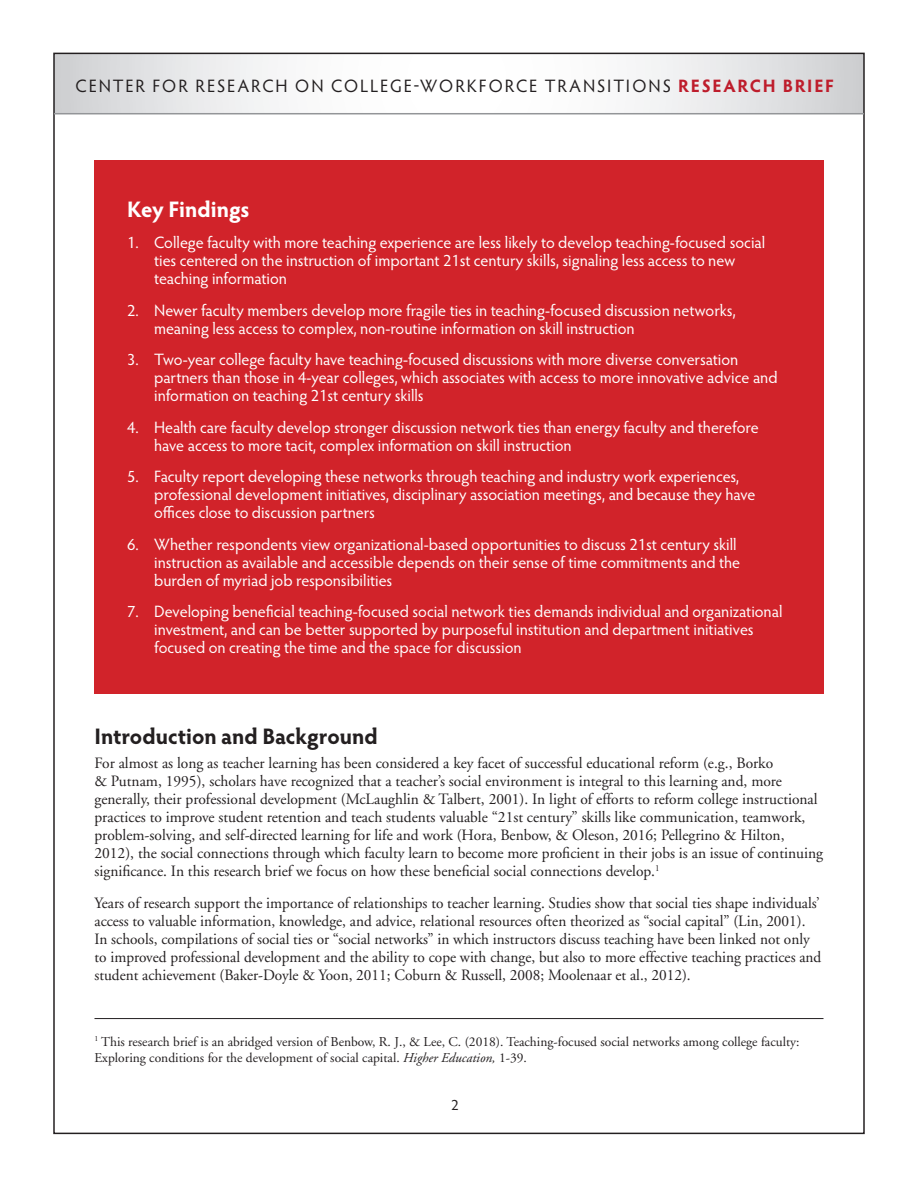
<style>
.page{position:relative;width:918px;height:1188px;background:#fff}
.page>*{position:absolute;margin:0;border:0;box-sizing:border-box;transform-origin:0 0}
.head{font:700 22.5px "Hypatia Sans Pro";color:#231f20}
.head-2{font:700 22.5px "Hypatia Sans Pro";color:#fff}
.t1{font:18px "Hypatia Sans Pro";letter-spacing:.105em;color:#231f20}
.t2{font:16.5px/18px "Hypatia Sans Pro";color:#fff}
.body{font:15.75px/18px "Adobe Garamond";color:#231f20}
.t3{font:15px "Hypatia Sans Pro";color:#231f20}
.footnote{font:13.5px/16.2px "Adobe Garamond";color:#231f20}
.s1{font-weight:700;color:#be1d2c}
.s2{font-style:italic}
</style>
<div class="page">
<svg style="left:56px;top:56px;width:806px;height:57px"></svg>
<hr style="left:54px;top:113px;width:810px;height:1px;background:#939598">
<hr style="left:94px;top:1018px;width:730px;height:1px;background:#231f20">
<div style="left:94px;top:160px;width:730px;height:534px;background:#d1232a"></div>
<p class="t1" style="left:76px;top:74px;width:760px">CENTER FOR RESEARCH ON COLLEGE-WORKFORCE TRANSITIONS <span class="s1">RESEARCH BRIEF</span></p>
<p class="head-2" style="left:127px;top:193px;width:124px">Key Findings</p>
<p class="t2" style="left:154px;top:233px;width:613px;text-indent:-27px">1. College faculty with more teaching experience are less likely to develop teaching-focused social ties centered on the instruction of important 21st century skills, signaling less access to new teaching information</p>
<p class="t2" style="left:154px;top:301px;width:583px;text-indent:-27px">2. Newer faculty members develop more fragile ties in teaching-focused discussion networks, meaning less access to complex, non-routine information on skill instruction</p>
<p class="t2" style="left:154px;top:350px;width:625px;text-indent:-27px">3. Two-year college faculty have teaching-focused discussions with more diverse conversation partners than those in 4-year colleges, which associates with access to more innovative advice and information on teaching 21st century skills</p>
<p class="t2" style="left:154px;top:418px;width:606px;text-indent:-27px">4. Health care faculty develop stronger discussion network ties than energy faculty and therefore have access to more tacit, complex information on skill instruction</p>
<p class="t2" style="left:154px;top:467px;width:603px;text-indent:-27px">5. Faculty report developing these networks through teaching and industry work experiences, professional development initiatives, disciplinary association meetings, and because they have offices close to discussion partners</p>
<p class="t2" style="left:154px;top:535px;width:588px;text-indent:-27px">6. Whether respondents view organizational-based opportunities to discuss 21st century skill instruction as available and accessible depends on their sense of time commitments and the burden of myriad job responsibilities</p>
<p class="t2" style="left:154px;top:602px;width:630px;text-indent:-27px">7. Developing beneficial teaching-focused social network ties demands individual and organizational investment, and can be better supported by purposeful institution and department initiatives focused on creating the time and the space for discussion</p>
<p class="head" style="left:94px;top:720px;width:285px">Introduction and Background</p>
<p class="body" style="left:94px;top:755px;width:730px">For almost as long as teacher learning has been considered a key facet of successful educational reform (e.g., Borko<br>&amp; Putnam, 1995), scholars have recognized that a teacher’s social environment is integral to this learning and, more generally, their professional development (McLaughlin &amp; Talbert, 2001). In light of efforts to reform college instructional practices to improve student retention and teach students valuable “21st century” skills like communication, teamwork, problem-solving, and self-directed learning for life and work (Hora, Benbow, &amp; Oleson, 2016; Pellegrino &amp; Hilton, 2012), the social connections through which faculty learn to become more proficient in their jobs is an issue of continuing significance. In this research brief we focus on how these beneficial social connections develop.<sup>1</sup></p>
<p class="body" style="left:94px;top:894px;width:728px">Years of research support the importance of relationships to teacher learning. Studies show that social ties shape individuals’ access to valuable information, knowledge, and advice, relational resources often theorized as “social capital” (Lin, 2001).<br>In schools, compilations of social ties or “social networks” in which instructors discuss teaching have been linked not only to improved professional development and the ability to cope with change, but also to more effective teaching practices and student achievement (Baker-Doyle &amp; Yoon, 2011; Coburn &amp; Russell, 2008; Moolenaar et al., 2012).</p>
<p class="footnote" style="left:94px;top:1034px;width:706px"><sup>1</sup> This research brief is an abridged version of Benbow, R. J., &amp; Lee, C. (2018). Teaching-focused social networks among college faculty:<br>Exploring conditions for the development of social capital. <span class="s2">Higher Education,</span> 1-39.</p>
<p class="t3" style="left:451px;top:1095px;width:9px">2</p>
</div>
